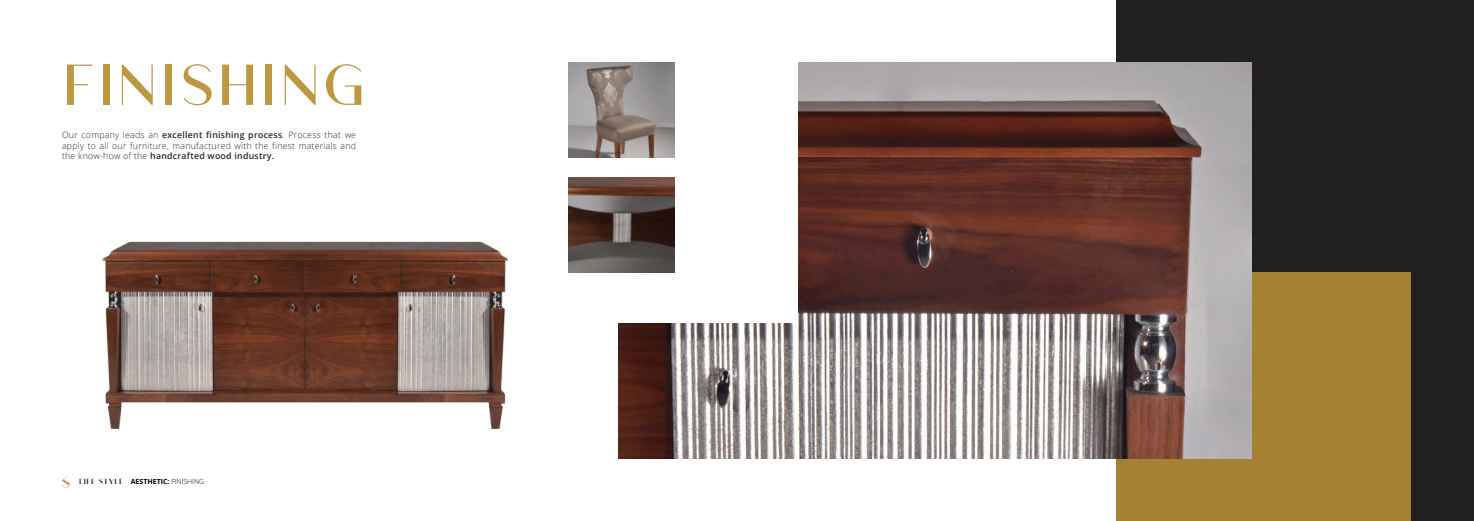
<style>
.page{position:relative;width:1474px;height:521px;background:#fff}
.page>*{position:absolute;margin:0;border:0;box-sizing:border-box;transform-origin:0 0}
.t1{font:61.25px "Athena";letter-spacing:.03em;color:#bd9841}
.t2{font:300 8.75px/10.5px "Open Sans";letter-spacing:.03em;color:#282628;text-align:justify}
.t3{font:700 7px "Open Sans";color:#000}
.s1{font-weight:600}
.s2{font-family:"Athena";font-weight:400;font-size:7.88px}
.s3{font-weight:300}
</style>
<div class="page">
<svg style="left:62px;top:476px;width:8px;height:12px"></svg>
<img style="left:102px;top:241px;width:406px;height:188px">
<div style="left:1116px;top:0;width:357px;height:521px;background:#211f21"></div>
<div style="left:1116px;top:273px;width:294px;height:248px;background:#a48134"></div>
<img style="left:618px;top:62px;width:632px;height:397px">
<div style="left:593px;top:0;width:204px;height:322px;background:#fff"></div>
<img style="left:568px;top:177px;width:107px;height:96px">
<img style="left:568px;top:62px;width:107px;height:96px">
<h1 class="t1" style="left:62px;top:42px;width:306px">FINISHING</h1>
<p class="t2" style="left:62px;top:129px;width:295px">Our company leads an <span class="s1">excellent finishing process</span>. Process that we apply to all our furniture, manufactured with the finest materials and the know-how of the <span class="s1">handcrafted wood industry.</span></p>
<p class="t3" style="left:79px;top:477px;width:126px"><span class="s2">LIFE STYLE</span> AESTHETIC: <span class="s3">FINISHING</span></p>
</div>
